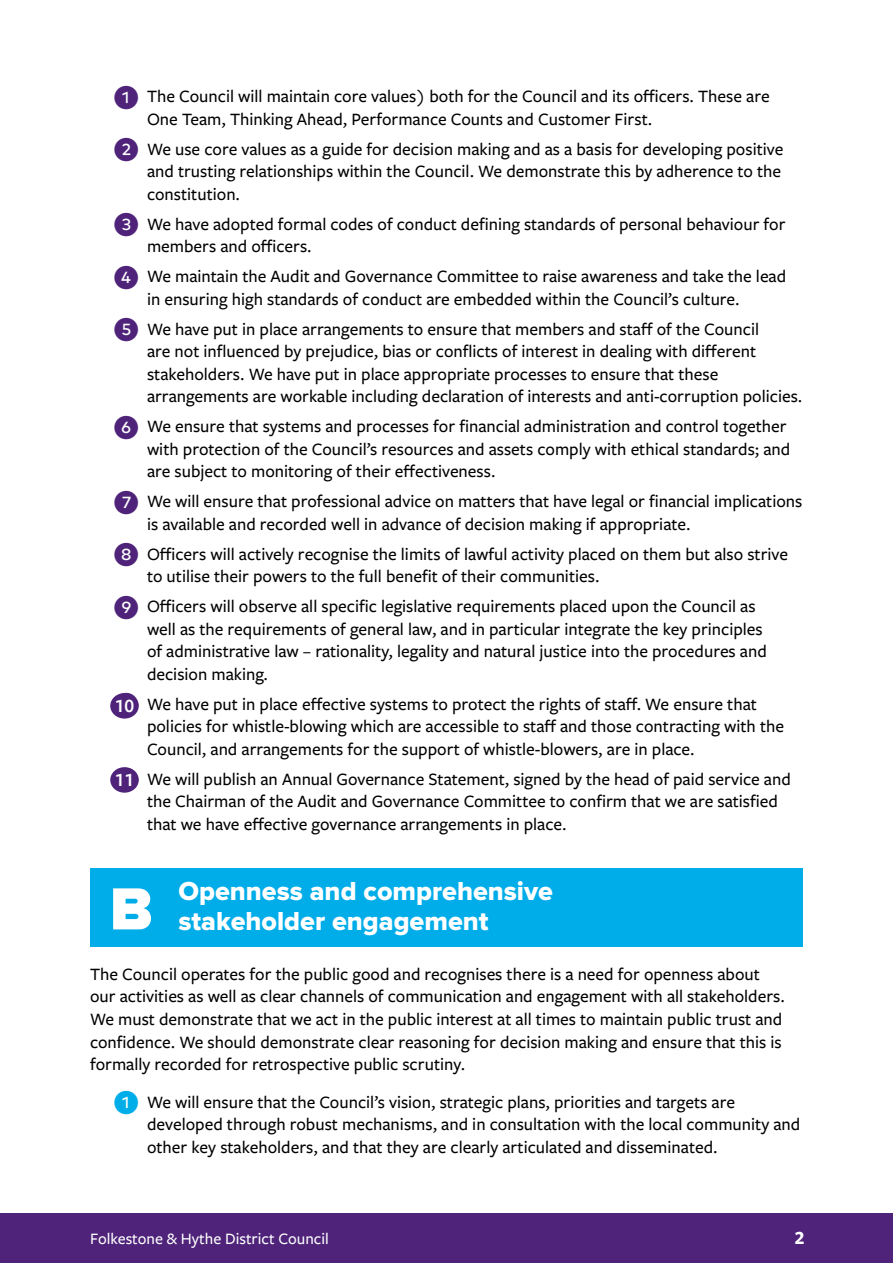
<style>
.page{position:relative;width:893px;height:1263px;background:#fff}
.page>*{position:absolute;margin:0;border:0;box-sizing:border-box;transform-origin:0 0}
.t1{font:900 61.5px "Proxima Nova";color:#fff}
.t2{font:27px/30px "Proxima Nova Extrabld";color:#fff}
.t3{font:600 19.5px "Freight Sans Pro";color:#fff}
.t4{font:700 19.5px "Freight Sans Pro";color:#fff}
.t5{font:500 18px/22.5px "Freight Sans Pro";color:#000}
.t6{font:500 16.5px "Freight Sans Pro";color:#fff}
.s1{font-family:"Mark Pro";font-weight:400;font-size:27px;color:#4e2379}
.s2{font-family:"Mark Pro";font-weight:400;font-size:27px;color:#00ade9}
</style>
<div class="page">
<div style="left:0;top:1213px;width:893px;height:50px;background:#4e2379"></div>
<div style="left:90px;top:869px;width:713px;height:78px;background:#00ade9"></div>
<div style="left:110px;top:693px;width:29px;height:26px;background:#4e2379;border-radius:50%"></div>
<div style="left:110px;top:767px;width:29px;height:26px;background:#4e2379;border-radius:50%"></div>
<p class="t5" style="left:147px;top:85px;width:624px;text-indent:-35px"><span class="s1">❶</span> The Council will maintain core values) both for the Council and its officers. These are<br>One Team, Thinking Ahead, Performance Counts and Customer First.</p>
<p class="t5" style="left:147px;top:137px;width:638px;text-align:justify;text-indent:-35px"><span class="s1">❷</span> We use core values as a guide for decision making and as a basis for developing positive and trusting relationships within the Council. We demonstrate this by adherence to the constitution.</p>
<p class="t5" style="left:147px;top:212px;width:640px;text-indent:-35px"><span class="s1">❸</span> We have adopted formal codes of conduct defining standards of personal behaviour for members and officers.</p>
<p class="t5" style="left:147px;top:265px;width:641px;text-indent:-35px"><span class="s1">❹</span> We maintain the Audit and Governance Committee to raise awareness and take the lead in ensuring high standards of conduct are embedded within the Council’s culture.</p>
<p class="t5" style="left:147px;top:317px;width:657px;text-indent:-35px"><span class="s1">❺</span> We have put in place arrangements to ensure that members and staff of the Council<br>are not influenced by prejudice, bias or conflicts of interest in dealing with different stakeholders. We have put in place appropriate processes to ensure that these arrangements are workable including declaration of interests and anti-corruption policies.</p>
<p class="t5" style="left:147px;top:415px;width:645px;text-indent:-35px"><span class="s1">❻</span> We ensure that systems and processes for financial administration and control together with protection of the Council’s resources and assets comply with ethical standards; and are subject to monitoring of their effectiveness.</p>
<p class="t5" style="left:147px;top:490px;width:657px;text-indent:-35px"><span class="s1">❼</span> We will ensure that professional advice on matters that have legal or financial implications is available and recorded well in advance of decision making if appropriate.</p>
<p class="t5" style="left:147px;top:542px;width:643px;text-indent:-35px"><span class="s1">❽</span> Officers will actively recognise the limits of lawful activity placed on them but also strive to utilise their powers to the full benefit of their communities.</p>
<p class="t5" style="left:147px;top:595px;width:621px;text-indent:-35px"><span class="s1">❾</span> Officers will observe all specific legislative requirements placed upon the Council as well as the requirements of general law, and in particular integrate the key principles of administrative law – rationality, legality and natural justice into the procedures and decision making.</p>
<p class="t5" style="left:147px;top:692px;width:638px;text-indent:-35px"><span class="s1">❾</span> We have put in place effective systems to protect the rights of staff. We ensure that policies for whistle-blowing which are accessible to staff and those contracting with the<br>Council, and arrangements for the support of whistle-blowers, are in place.</p>
<p class="t5" style="left:147px;top:767px;width:645px;text-indent:-35px"><span class="s1">❾</span> We will publish an Annual Governance Statement, signed by the head of paid service and the Chairman of the Audit and Governance Committee to confirm that we are satisfied that we have effective governance arrangements in place.</p>
<p class="t3" style="left:115px;top:693px;width:21px">10</p>
<p class="t3" style="left:115px;top:767px;width:21px">11</p>
<h2 class="t2" style="left:178px;top:878px;width:376px">Openness and comprehensive stakeholder engagement</h2>
<p class="t5" style="left:90px;top:962px;width:696px">The Council operates for the public good and recognises there is a need for openness about our activities as well as clear channels of communication and engagement with all stakeholders.<br>We must demonstrate that we act in the public interest at all times to maintain public trust and confidence. We should demonstrate clear reasoning for decision making and ensure that this is formally recorded for retrospective public scrutiny.</p>
<p class="t5" style="left:147px;top:1090px;width:655px;text-indent:-35px"><span class="s2">❶</span> We will ensure that the Council’s vision, strategic plans, priorities and targets are developed through robust mechanisms, and in consultation with the local community and other key stakeholders, and that they are clearly articulated and disseminated.</p>
<h1 class="t1" style="left:110px;top:881px;width:44px">B</h1>
<p class="t6" style="left:90px;top:1227px;width:240px">Folkestone &amp; Hythe District Council</p>
<p class="t4" style="left:795px;top:1224px;width:11px">2</p>
</div>
